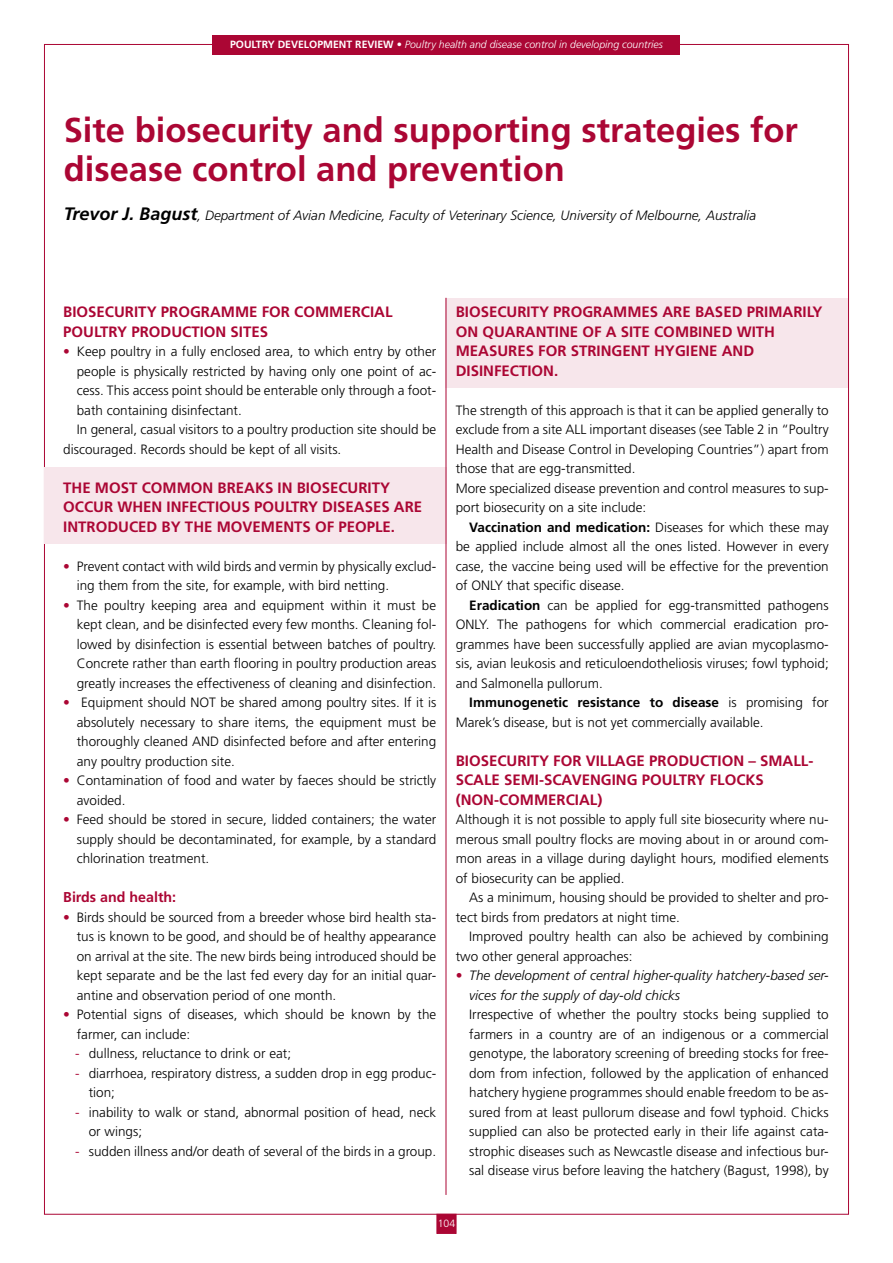
<style>
.page{position:relative;width:893px;height:1263px;background:#fff}
.page>*{position:absolute;margin:0;border:0;box-sizing:border-box;transform-origin:0 0}
.t1{font:700 34.5px/39px "Frutiger LT Std";color:#ab0634}
.t2{font:700 15px/19.5px "Frutiger LT Std";color:#ab0634}
.t3{font:700 14.25px "Frutiger LT Std";color:#ab0634}
.t4{font:300 13.5px/19.5px "Frutiger LT Std";color:#000}
.t5{font:italic 300 13.5px/19.5px "Frutiger LT Std";color:#000}
.t6{font:italic 300 10.5px "Frutiger LT Std";color:#fff}
.t7{font:300 10.5px "Frutiger LT Std";color:#fff}
.s1{font-weight:700;font-style:normal}
.s2{font-weight:700;font-size:18px}
.s3{color:#ab0634}
.s4{font-weight:700}
.s5{font-style:normal;color:#ab0634}
</style>
<div class="page">
<div style="left:437px;top:1214px;width:19px;height:19px;background:#ab0634"></div>
<div style="left:213px;top:35px;width:467px;height:19px;background:#ab0634"></div>
<div style="left:44px;top:468px;width:402px;height:76px;background:#f7e6eb"></div>
<div style="left:446px;top:298px;width:402px;height:90px;background:#f7e6eb"></div>
<hr style="left:446px;top:298px;width:1px;height:897px;background:#ab0634">
<p class="t6" style="left:230px;top:38px;width:434px"><span class="s1">POULTRY DEVELOPMENT REVIEW •</span> Poultry health and disease control in developing countries</p>
<h1 class="t1" style="left:64px;top:110px;width:736px">SITE BIOSECURITY AND SUPPORTING STRATEGIES FOR<br>DISEASE CONTROL AND PREVENTION</h1>
<p class="t5" style="left:64px;top:206px;width:694px"><span class="s2">Trevor J. Bagust</span>, Department of Avian Medicine, Faculty of Veterinary Science, University of Melbourne, Australia</p>
<p class="t2" style="left:63px;top:302px;width:331px">BIOSECURITY PROGRAMME FOR COMMERCIAL<br>POULTRY PRODUCTION SITES</p>
<p class="t4" style="left:63px;top:342px;width:374px"><span class="s3">•</span> Keep poultry in a fully enclosed area, to which entry by other</p>
<p class="t4" style="left:77px;top:362px;width:361px">people is physically restricted by having only one point of ac-</p>
<p class="t4" style="left:77px;top:381px;width:361px">cess. This access point should be enterable only through a foot-</p>
<p class="t4" style="left:77px;top:401px;width:167px">bath containing disinfectant.</p>
<p class="t4" style="left:77px;top:420px;width:361px">In general, casual visitors to a poultry production site should be</p>
<p class="t4" style="left:63px;top:440px;width:280px">discouraged. Records should be kept of all visits.</p>
<p class="t2" style="left:63px;top:478px;width:10px">THE</p>
<p class="t2" style="left:95px;top:478px;width:12px">MOST</p>
<p class="t2" style="left:142px;top:478px;width:13px">COMMON</p>
<p class="t2" style="left:217px;top:478px;width:10px">BREAKS</p>
<p class="t2" style="left:278px;top:478px;width:29px">IN BIOSECURITY</p>
<p class="t2" style="left:63px;top:497px;width:11px">OCCUR</p>
<p class="t2" style="left:117px;top:497px;width:12px">WHEN</p>
<p class="t2" style="left:167px;top:497px;width:32px">INFECTIOUS</p>
<p class="t2" style="left:254px;top:497px;width:19px">POULTRY</p>
<p class="t2" style="left:322px;top:497px;width:20px">DISEASES</p>
<p class="t2" style="left:394px;top:497px;width:11px">ARE</p>
<p class="t2" style="left:63px;top:517px;width:10px">INTRO</p>
<p class="t2" style="left:107px;top:517px;width:21px">DUCE</p>
<p class="t2" style="left:147px;top:517px;width:49px">D BY THE</p>
<p class="t2" style="left:217px;top:517px;width:12px">MOVEMENTS</p>
<p class="t2" style="left:315px;top:517px;width:82px">OF PEOPLE.</p>
<p class="t4" style="left:77px;top:557px;width:361px;text-indent:-14px"><span class="s3">•</span> Prevent contact with wild birds and vermin by physically exclud&shy;ing them from the site, for example, with bird netting.</p>
<p class="t4" style="left:77px;top:596px;width:361px;text-align:justify;text-indent:-14px"><span class="s3">•</span> The poultry keeping area and equipment within it must be kept clean, and be disinfected every few months. Cleaning fol&shy;lowed by disinfection is essential between batches of poultry.<br>Concrete rather than earth flooring in poultry production areas greatly increases the effectiveness of cleaning and disinfection.</p>
<p class="t4" style="left:77px;top:693px;width:361px;text-align:justify;text-indent:-14px"><span class="s3">•</span> Equipment should NOT be shared among poultry sites. If it is absolutely necessary to share items, the equipment must be thoroughly cleaned AND disinfected before and after entering any poultry production site.</p>
<p class="t4" style="left:77px;top:771px;width:361px;text-indent:-14px"><span class="s3">•</span> Contamination of food and water by faeces should be strictly avoided.</p>
<p class="t4" style="left:77px;top:810px;width:361px;text-align:justify;text-indent:-14px"><span class="s3">•</span> Feed should be stored in secure, lidded containers; the water supply should be decontaminated, for example, by a standard chlorination treatment.</p>
<p class="t3" style="left:63px;top:889px;width:114px">BIRDS AND HEALTH:</p>
<p class="t4" style="left:77px;top:908px;width:361px;text-align:justify;text-indent:-14px"><span class="s3">•</span> Birds should be sourced from a breeder whose bird health sta&shy;tus is known to be good, and should be of healthy appearance on arrival at the site. The new birds being introduced should be kept separate and be the last fed every day for an initial quar&shy;antine and observation period of one month.</p>
<p class="t4" style="left:77px;top:1005px;width:361px;text-indent:-14px"><span class="s3">•</span> Potential signs of diseases, which should be known by the farmer, can include:</p>
<p class="t4" style="left:75px;top:1044px;width:217px"><span class="s3">-</span> dullness, reluctance to drink or eat;</p>
<p class="t4" style="left:89px;top:1064px;width:349px;text-indent:-14px"><span class="s3">-</span> diarrhoea, respiratory distress, a sudden drop in egg produc&shy;tion;</p>
<p class="t4" style="left:89px;top:1103px;width:349px;text-indent:-14px"><span class="s3">-</span> inability to walk or stand, abnormal position of head, neck or wings;</p>
<p class="t4" style="left:75px;top:1141px;width:362px"><span class="s3">-</span> sudden illness and/or death of several of the birds in a group.</p>
<p class="t2" style="left:456px;top:302px;width:368px">BIOSECURITY PROGRAMMES ARE BASED PRIMARILY ON QUARANTINE OF A SITE COMBINED WITH MEASURES FOR STRINGENT HYGIENE AND DISINFECTION.</p>
<p class="t4" style="left:456px;top:401px;width:374px">The strength of this approach is that it can be applied generally to exclude from a site ALL important diseases (see Table 2 in “Poultry Health and Disease Control in Developing Countries”) apart from those that are egg-transmitted.<br>More specialized disease prevention and control measures to sup&shy;port biosecurity on a site include:</p>
<p class="t4" style="left:456px;top:518px;width:374px;text-align:justify;text-indent:14px"><span class="s4">VACCINATION AND MEDICATION:</span> Diseases for which these may be applied include almost all the ones listed. However in every case, the vaccine being used will be effective for the prevention of ONLY that specific disease.</p>
<p class="t4" style="left:456px;top:596px;width:374px;text-align:justify;text-indent:14px"><span class="s4">ERADICATION</span> can be applied for egg-transmitted pathogens ONLY. The pathogens for which commercial eradication pro&shy;grammes have been successfully applied are avian mycoplasmo&shy;sis, avian leukosis and reticuloendotheliosis viruses; fowl typhoid; and Salmonella pullorum.</p>
<p class="t4" style="left:456px;top:693px;width:374px;text-indent:14px"><span class="s4">IMMUNOGENETIC RESISTANCE TO DISEASE</span> is promising for<br>Marek’s disease, but is not yet commercially available.</p>
<p class="t2" style="left:456px;top:751px;width:359px">BIOSECURITY FOR VILLAGE PRODUCTION – SMALL-<br>SCALE SEMI-SCAVENGING POULTRY FLOCKS (NON-COMMERCIAL)</p>
<p class="t4" style="left:456px;top:810px;width:374px;text-align:justify">Although it is not possible to apply full site biosecurity where nu&shy;merous small poultry flocks are moving about in or around com&shy;mon areas in a village during daylight hours, modified elements of biosecurity can be applied.</p>
<p class="t4" style="left:456px;top:888px;width:374px;text-indent:14px">As a minimum, housing should be provided to shelter and pro&shy;tect birds from predators at night time.</p>
<p class="t4" style="left:456px;top:927px;width:374px;text-indent:14px">Improved poultry health can also be achieved by combining two other general approaches:</p>
<p class="t5" style="left:469px;top:966px;width:361px;text-indent:-14px"><span class="s5">•</span> The development of central higher-quality hatchery-based ser&shy;vices for the supply of day-old chicks</p>
<p class="t4" style="left:469px;top:1005px;width:361px;text-align:justify">Irrespective of whether the poultry stocks being supplied to farmers in a country are of an indigenous or a commercial genotype, the laboratory screening of breeding stocks for free&shy;dom from infection, followed by the application of enhanced hatchery hygiene programmes should enable freedom to be as&shy;sured from at least pullorum disease and fowl typhoid. Chicks supplied can also be protected early in their life against cata&shy;strophic diseases such as Newcastle disease and infectious bur&shy;sal disease virus before leaving the hatchery (Bagust, 1998), by</p>
<p class="t7" style="left:438px;top:1217px;width:19px">104</p>
</div>
